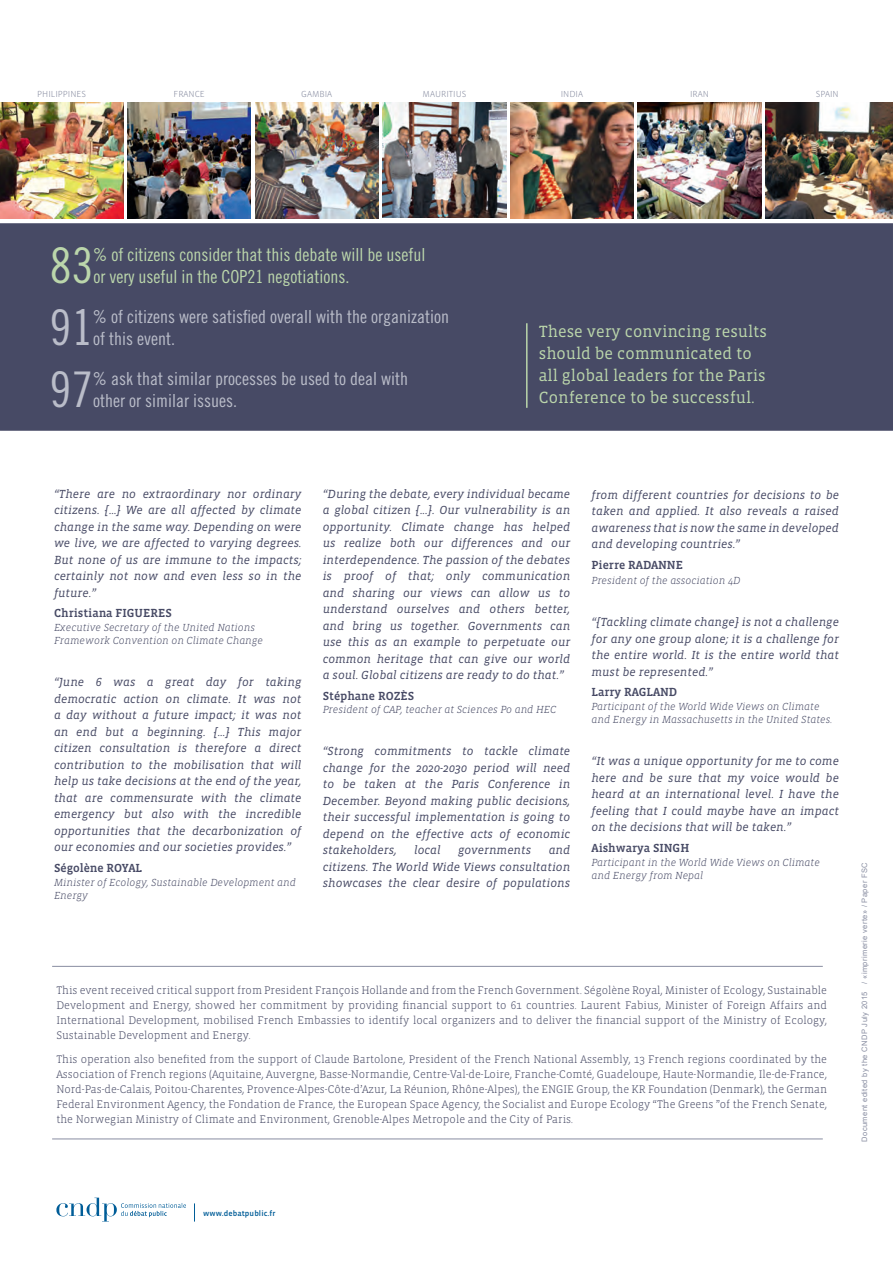
<style>
.page{position:relative;width:893px;height:1263px;background:#fff}
.page>*{position:absolute;margin:0;border:0;box-sizing:border-box;transform-origin:0 0}
.Style_de_paragraphe{font:49.2px "Trade Gothic Cond Eighteen";color:#babdc9}
.Style_de_paragraphe-2{font:49.2px "Trade Gothic Cond Eighteen";color:#bbd6ab}
.Style_de_paragraphe-3{font:18px/22.5px "Trade Gothic Cond Eighteen";color:#babdc9}
.Style_de_paragraphe-4{font:18px/22.5px "Trade Gothic Cond Eighteen";color:#bbd6ab}
.Style_de_paragraphe-5{font:16.65px/21.9px "Vista Slab OT";color:#bbd6ab}
.texte_CITATION{font:italic 12px/16.5px "Vista Slab OT";color:#474a65;text-align:justify}
.NOM_CITATION{font:500 12px "Vista Slab OT";color:#474a65}
.NOTE_BAS_DE_PAGE{font:300 11.25px/15px "Vista Slab OT";color:#474a65;text-align:justify}
.FONCTION_CITATION{font:italic 300 10.5px/13.5px "Vista Slab OT";color:#474a65}
.Liste_de_pays_copie{font:300 9px "Vista Sans OT";color:#888da1}
.t1{font:500 7.8px "Vista Sans OT";letter-spacing:.01em;color:#005d98}
.t2{font:7.5px "Arial";letter-spacing:.05em;color:#888da1}
</style>
<div class="page">
<div style="left:0;top:223px;width:893px;height:208px;background:#474a65"></div>
<img style="left:0;top:102px;width:123px;height:116px">
<img style="left:127px;top:102px;width:124px;height:116px">
<img style="left:255px;top:102px;width:124px;height:116px">
<img style="left:383px;top:102px;width:123px;height:116px">
<img style="left:510px;top:102px;width:124px;height:116px">
<img style="left:766px;top:102px;width:127px;height:116px">
<img style="left:638px;top:102px;width:123px;height:116px">
<hr style="left:526px;top:323px;width:2px;height:85px;background:#bbd6ab">
<svg style="left:56px;top:1198px;width:130px;height:23px"></svg>
<svg style="left:194px;top:1203px;width:1px;height:18px"></svg>
<hr style="left:52px;top:966px;width:771px;height:1px;background:#888da1">
<hr style="left:52px;top:1138px;width:771px;height:1px;background:#888da1">
<p class="Liste_de_pays_copie" style="left:37px;top:89px;width:50px">PHILIPPINES</p>
<p class="Liste_de_pays_copie" style="left:174px;top:89px;width:33px">FRANCE</p>
<p class="Liste_de_pays_copie" style="left:301px;top:89px;width:33px">GAMBIA</p>
<p class="Liste_de_pays_copie" style="left:423px;top:89px;width:45px">MAURITIUS</p>
<p class="Liste_de_pays_copie" style="left:561px;top:89px;width:24px">INDIA</p>
<p class="Liste_de_pays_copie" style="left:690px;top:89px;width:20px">IRAN</p>
<p class="Liste_de_pays_copie" style="left:816px;top:89px;width:24px">SPAIN</p>
<p class="Style_de_paragraphe-2" style="left:50px;top:237px;width:45px">83</p>
<p class="Style_de_paragraphe-4" style="left:94px;top:243px;width:333px">% of citizens consider that this debate will be useful or very useful in the COP21 negotiations.</p>
<p class="Style_de_paragraphe" style="left:50px;top:299px;width:45px">91</p>
<p class="Style_de_paragraphe-3" style="left:93px;top:305px;width:357px">% of citizens were satisfied overall with the organization of this event.</p>
<p class="Style_de_paragraphe" style="left:50px;top:361px;width:45px">97</p>
<p class="Style_de_paragraphe-3" style="left:93px;top:367px;width:316px">% ask that similar processes be used to deal with other or similar issues.</p>
<p class="Style_de_paragraphe-5" style="left:539px;top:321px;width:230px">These very convincing results should be communicated to all global leaders for the Paris<br>Conference to be successful.</p>
<p class="texte_CITATION" style="left:54px;top:485px;width:249px">“There are no extraordinary nor ordinary citizens. […] We are all affected by climate change in the same way. Depending on were we live, we are affected to varying degrees.<br>But none of us are immune to the impacts; certainly not now and even less so in the future.”</p>
<p class="NOM_CITATION" style="left:54px;top:607px;width:120px">Christiana FIGUERES</p>
<p class="FONCTION_CITATION" style="left:54px;top:621px;width:211px">Executive Secretary of the United Nations<br>Framework Convention on Climate Change</p>
<p class="texte_CITATION" style="left:54px;top:674px;width:249px">“June 6 was a great day for taking democratic action on climate. It was not a day without a future impact; it was not an end but a beginning. […] This major citizen consultation is therefore a direct contribution to the mobilisation that will help us take decisions at the end of the year, that are commensurate with the climate emergency but also with the incredible opportunities that the decarbonization of our economies and our societies provides.”</p>
<p class="NOM_CITATION" style="left:54px;top:862px;width:90px">Ségolène ROYAL</p>
<p class="FONCTION_CITATION" style="left:54px;top:875px;width:244px">Minister of Ecology, Sustainable Development and<br>Energy</p>
<p class="texte_CITATION" style="left:323px;top:485px;width:249px">“During the debate, every individual became a global citizen [...]. Our vulnerability is an opportunity. Climate change has helped us realize both our differences and our interdependence. The passion of the debates is proof of that; only communication and sharing our views can allow us to understand ourselves and others better, and bring us together. Governments can use this as an example to perpetuate our common heritage that can give our world a soul. Global citizens are ready to do that.”</p>
<p class="NOM_CITATION" style="left:323px;top:690px;width:93px">Stéphane ROZÈS</p>
<p class="FONCTION_CITATION" style="left:323px;top:703px;width:235px">President of CAP, teacher at Sciences Po and HEC</p>
<p class="texte_CITATION" style="left:323px;top:743px;width:249px">“Strong commitments to tackle climate change for the 2020-2030 period will need to be taken at the Paris Conference in December. Beyond making public decisions, their successful implementation is going to depend on the effective acts of economic stakeholders,</p>
<p class="texte_CITATION" style="left:323px;top:842px;width:249px;text-indent:226px">and citizens. The World Wide Views consultation showcases the clear desire of populations</p>
<p class="texte_CITATION" style="left:414px;top:842px;width:28px">local</p>
<p class="texte_CITATION" style="left:458px;top:842px;width:75px">governments</p>
<p class="texte_CITATION" style="left:591px;top:487px;width:249px">from different countries for decisions to be taken and applied. It also reveals a raised awareness that is now the same in developed and developing countries.”</p>
<p class="NOM_CITATION" style="left:591px;top:559px;width:93px">Pierre RADANNE</p>
<p class="FONCTION_CITATION" style="left:591px;top:574px;width:151px">President of the association 4D</p>
<p class="texte_CITATION" style="left:591px;top:614px;width:249px">“[Tackling climate change] is not a challenge for any one group alone; it is a challenge for the entire world. It is the entire world that must be represented.”</p>
<p class="NOM_CITATION" style="left:591px;top:686px;width:87px">Larry RAGLAND</p>
<p class="FONCTION_CITATION" style="left:591px;top:700px;width:242px">Participant of the World Wide Views on Climate and Energy in Massachusetts in the United States.</p>
<p class="texte_CITATION" style="left:591px;top:753px;width:249px">“It was a unique opportunity for me to come here and be sure that my voice would be heard at an international level. I have the feeling that I could maybe have an impact on the decisions that will be taken.”</p>
<p class="NOM_CITATION" style="left:591px;top:842px;width:99px">Aishwarya SINGH</p>
<p class="FONCTION_CITATION" style="left:591px;top:855px;width:230px">Participant in the World Wide Views on Climate and Energy from Nepal</p>
<p class="NOTE_BAS_DE_PAGE" style="left:56px;top:983px;width:772px">This event received critical support from President François Hollande and from the French Government. Ségolène Royal, Minister of Ecology, Sustainable Development and Energy, showed her commitment by providing financial support to 61 countries. Laurent Fabius, Minister of Foreign Affairs and International Development, mobilised French Embassies to identify local organizers and to deliver the financial support of the Ministry of Ecology, Sustainable Development and Energy.</p>
<p class="NOTE_BAS_DE_PAGE" style="left:56px;top:1051px;width:772px">This operation also benefited from the support of Claude Bartolone, President of the French National Assembly, 13 French regions coordinated by the Association of French regions (Aquitaine, Auvergne, Basse-Normandie, Centre-Val-de-Loire, Franche-Comté, Guadeloupe, Haute-Normandie, Ile-de-France, Nord-Pas-de-Calais, Poitou-Charentes, Provence-Alpes-Côte-d’Azur, La Réunion, Rhône-Alpes), the ENGIE Group, the KR Foundation (Denmark), the German Federal Environment Agency, the Fondation de France, the European Space Agency, the Socialist and Europe Ecology “The Greens ”of the French Senate, the Norwegian Ministry of Climate and Environment, Grenoble-Alpes Metropole and the City of Paris.</p>
<p class="t2" style="left:859px;top:1141px;width:281px;rotate:-90deg">Document edited by the CNDP July 2015 / «imprimerie verte» / Paper FSC</p>
<p class="t1" style="left:203px;top:1210px;width:74px">www.debatpublic.fr</p>
</div>
